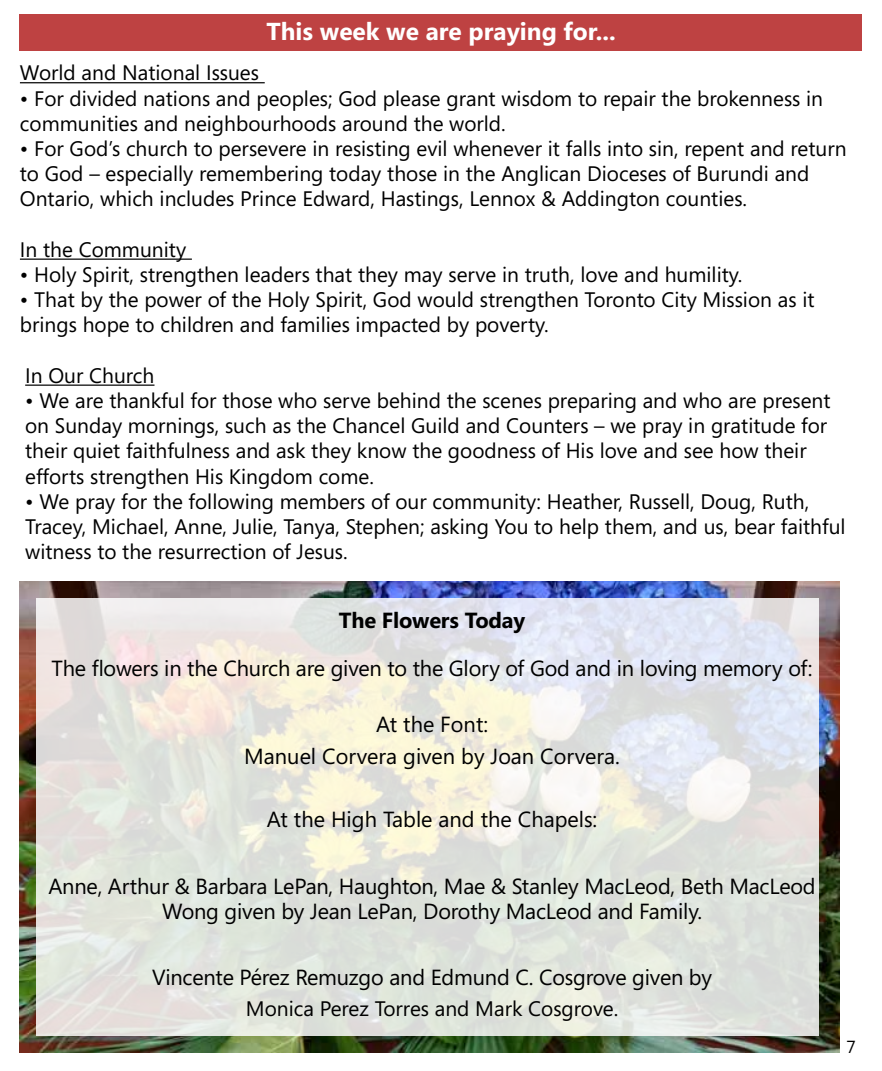
<style>
.page{position:relative;width:882px;height:1071px;background:#fff}
.page>*{position:absolute;margin:0;border:0;box-sizing:border-box;transform-origin:0 0}
.t1{font:700 24.5px "Segoe";color:#fff}
.t2{font:21.88px/31.8px "Segoe";letter-spacing:-.01em;color:#000;text-align:center}
.t3{font:700 21.88px "Segoe";letter-spacing:-.01em;color:#000}
.t4{font:21px/25.2px "Segoe";color:#000}
.t5{font:17.5px "Segoe";color:#000}
</style>
<div class="page">
<img style="left:20px;top:582px;width:820px;height:470px">
<div style="left:20px;top:14px;width:842px;height:36px;background:#be4242"></div>
<hr style="left:20px;top:82px;width:245px;height:1px;background:#000">
<hr style="left:20px;top:259px;width:172px;height:1px;background:#000">
<hr style="left:25px;top:385px;width:129px;height:1px;background:#000">
<svg style="left:37px;top:598px;width:782px;height:438px;background:#e4e5e0"></svg>
<p class="t1" style="left:266px;top:14px;width:351px">This week we are praying for...</p>
<p class="t4" style="left:20px;top:60px;width:241px">World and National Issues</p>
<p class="t4" style="left:20px;top:85px;width:805px">• For divided nations and peoples; God please grant wisdom to repair the brokenness in communities and neighbourhoods around the world.</p>
<p class="t4" style="left:20px;top:135px;width:828px">• For God’s church to persevere in resisting evil whenever it falls into sin, repent and return to God – especially remembering today those in the Anglican Dioceses of Burundi and<br>Ontario, which includes Prince Edward, Hastings, Lennox &amp; Addington counties.</p>
<p class="t4" style="left:20px;top:236px;width:168px">In the Community</p>
<p class="t4" style="left:20px;top:261px;width:724px">• Holy Spirit, strengthen leaders that they may serve in truth, love and humility.</p>
<p class="t4" style="left:20px;top:287px;width:796px">• That by the power of the Holy Spirit, God would strengthen Toronto City Mission as it brings hope to children and families impacted by poverty.</p>
<p class="t4" style="left:25px;top:362px;width:131px">In Our Church</p>
<p class="t4" style="left:25px;top:387px;width:807px">• We are thankful for those who serve behind the scenes preparing and who are present on Sunday mornings, such as the Chancel Guild and Counters – we pray in gratitude for their quiet faithfulness and ask they know the goodness of His love and see how their efforts strengthen His Kingdom come.</p>
<p class="t4" style="left:25px;top:488px;width:822px">• We pray for the following members of our community: Heather, Russell, Doug, Ruth,<br>Tracey, Michael, Anne, Julie, Tanya, Stephen; asking You to help them, and us, bear faithful witness to the resurrection of Jesus.</p>
<p class="t3" style="left:339px;top:604px;width:188px">The Flowers Today</p>
<p class="t2" style="left:52px;top:651px;width:763px">The flowers in the Church are given to the Glory of God and in loving memory of:</p>
<p class="t2" style="left:244px;top:707px;width:377px">At the Font:<br>Manuel Corvera given by Joan Corvera.</p>
<p class="t2" style="left:267px;top:803px;width:332px">At the High Table and the Chapels:</p>
<p class="t2" style="left:48px;top:873px;width:769px;line-height:25.2px">Anne, Arthur &amp; Barbara LePan, Haughton, Mae &amp; Stanley MacLeod, Beth MacLeod<br>Wong given by Jean LePan, Dorothy MacLeod and Family.</p>
<p class="t2" style="left:152px;top:961px;width:562px">Vincente Pérez Remuzgo and Edmund C. Cosgrove given by</p>
<p class="t4" style="left:246px;top:995px;width:374px">Monica Perez Torres and Mark Cosgrove.</p>
<p class="t5" style="left:846px;top:1034px;width:11px">7</p>
</div>
